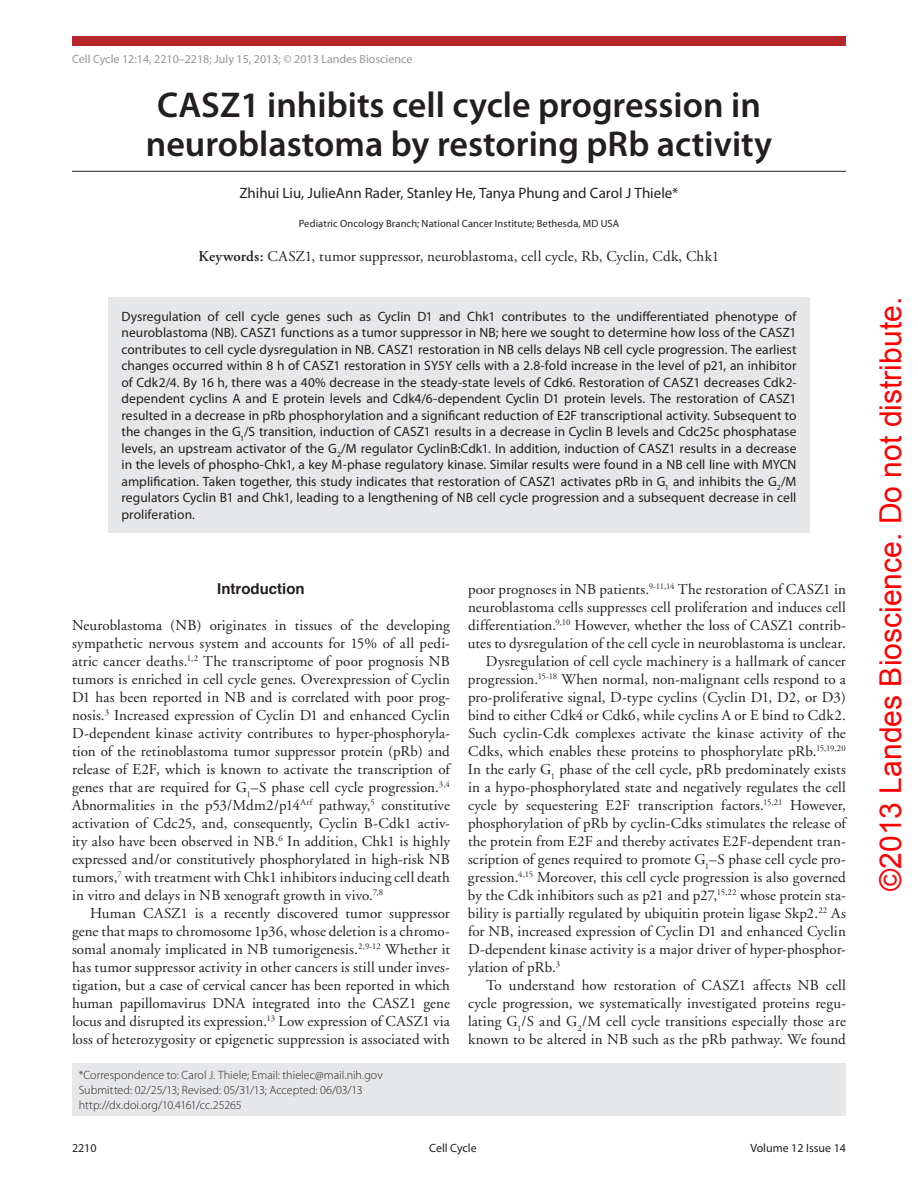
<style>
.page{position:relative;width:918px;height:1188px;background:#fff}
.page>*{position:absolute;margin:0;border:0;box-sizing:border-box;transform-origin:0 0}
.t1{font:600 36px/39px "Myriad Pro";color:#231f20;text-align:center}
.t2{font:30.15px "Arial";color:#f00}
.t3{font:15px/18px "Adobe Garamond";letter-spacing:.005em;color:#231f20;text-align:justify}
.t4{font:15px "Myriad Pro";color:#231f20}
.t5{font:700 15px "Helvetica";color:#231f20}
.t6{font:13.5px/16.5px "Myriad Pro";letter-spacing:.005em;color:#231f20;text-align:justify}
.t7{font:300 12px/15px "Myriad Pro";color:#231f20}
.t8{font:12px "Myriad Pro";color:#939598}
.t9{font:12px "Myriad Pro";color:#231f20}
.t10{font:10.5px "Myriad Pro";letter-spacing:.015em;color:#231f20}
.s1{font-weight:600}
</style>
<div class="page">
<div style="left:72px;top:36px;width:774px;height:10px;background:#b7262b"></div>
<div style="left:72px;top:1063px;width:774px;height:53px;background:#e6e7e9"></div>
<div style="left:108px;top:297px;width:702px;height:235px;background:#e6e7e9"></div>
<hr style="left:72px;top:171px;width:774px;height:1px;background:#231f20">
<p class="t8" style="left:72px;top:52px;width:342px">Cell Cycle 12:14, 2210–2218; July 15, 2013; © 2013 Landes Bioscience</p>
<h1 class="t1" style="left:146px;top:85px;width:628px">CASZ1 inhibits cell cycle progression in neuroblastoma by restoring pRb activity</h1>
<p class="t4" style="left:239px;top:184px;width:441px">Zhihui Liu, JulieAnn Rader, Stanley He, Tanya Phung and Carol J Thiele*</p>
<p class="t10" style="left:299px;top:217px;width:313px">Pediatric Oncology Branch; National Cancer Institute; Bethesda, MD USA</p>
<p class="t3" style="left:199px;top:248px;width:522px"><span class="s1">Keywords:</span> CASZ1, tumor suppressor, neuroblastoma, cell cycle, Rb, Cyclin, Cdk, Chk1</p>
<p class="t6" style="left:121px;top:308px;width:677px">Dysregulation of cell cycle genes such as Cyclin D1 and Chk1 contributes to the undifferentiated phenotype of neuroblastoma (NB). CAS Z1 functions as a tumor suppressor in NB; here we sought to determine how loss of the CAS Z1 contributes to cell cycle dysregulation in NB. CAS Z1 restoration in NB cells delays NB cell cycle progression. The earliest changes occurred within 8 h of CAS Z1 restoration in SY5Y cells with a 2.8-fold increase in the level of p21, an inhibitor of Cdk2/4. By 16 h, there was a 40% decrease in the steady-state levels of Cdk6. Restoration of CAS Z1 decreases Cdk2- dependent cyclins A and E protein levels and Cdk4/6-dependent Cyclin D1 protein levels. The restoration of CAS Z1 resulted in a decrease in pRb phosphorylation and a significant reduction of E2F transcriptional activity. Subsequent to the changes in the G<sub>1</sub>/S transition, induction of CAS Z1 results in a decrease in Cyclin B levels and Cdc25c phosphatase levels, an upstream activator of the G<sub>2</sub>/M regulator CyclinB:Cdk1. In addition, induction of CAS Z1 results in a decrease in the levels of phospho-Chk1, a key M-phase regulatory kinase. Similar results were found in a NB cell line with MYCN amplification. Taken together, this study indicates that restoration of CAS Z1 activates pRb in G<sub>1</sub> and inhibits the G<sub>2</sub>/M regulators Cyclin B1 and Chk1, leading to a lengthening of NB cell cycle progression and a subsequent decrease in cell proliferation.</p>
<p class="t5" style="left:217px;top:577px;width:89px">Introduction</p>
<p class="t3" style="left:72px;top:617px;width:379px">Neuroblastoma (NB) originates in tissues of the developing sympathetic nervous system and accounts for 15% of all pedi&shy;atric cancer deaths.<sup>1,2</sup> The transcriptome of poor prognosis NB tumors is enriched in cell cycle genes. Overexpression of Cyclin D1 has been reported in NB and is correlated with poor prog&shy;nosis.<sup>3</sup> Increased expression of Cyclin D1 and enhanced Cyclin D-dependent kinase activity contributes to hyper-phosphoryla&shy;tion of the retinoblastoma tumor suppressor protein (pRb) and release of E2F, which is known to activate the transcription of genes that are required for G<sub>1</sub>–S phase cell cycle progression.<sup>3,4<br></sup>Abnormalities in the p53/Mdm2/p14<sup>Arf</sup> pathway,<sup>5</sup> constitutive activation of Cdc25, and, consequently, Cyclin B-Cdk1 activ&shy;ity also have been observed in NB.<sup>6</sup> In addition, Chk1 is highly expressed and/or constitutively phosphorylated in high-risk NB tumors,<sup>7</sup> with treatment with Chk1 inhibitors inducing cell death in vitro and delays in NB xenograft growth in vivo.<sup>7,8</sup></p>
<p class="t3" style="left:72px;top:905px;width:379px;text-indent:18px">Human CASZ1 is a recently discovered tumor suppressor gene that maps to chromosome 1p36, whose deletion is a chromo&shy;somal anomaly implicated in NB tumorigenesis.<sup>2,9-12</sup> Whether it has tumor suppressor activity in other cancers is still under inves&shy;tigation, but a case of cervical cancer has been reported in which human papillomavirus DNA integrated into the CASZ1 gene locus and disrupted its expression.<sup>13</sup> Low expression of CASZ1 via loss of heterozygosity or epigenetic suppression is associated with</p>
<p class="t7" style="left:79px;top:1068px;width:305px">*Correspondence to: Carol J. Thiele; Email: thielec@mail.nih.gov<br>Submitted: 02/25/13; Revised: 05/31/13; Accepted: 06/03/13 http://dx.doi.org/10.4161/cc.25265</p>
<p class="t3" style="left:468px;top:581px;width:379px">poor prognoses in NB patients.<sup>9-11,14</sup> The restoration of CASZ1 in</p>
<p class="t3" style="left:468px;top:599px;width:379px">neuroblastoma cells suppresses cell proliferation and induces cell</p>
<p class="t3" style="left:468px;top:617px;width:379px">differentiation.<sup>9,10</sup> However, whether the loss of CASZ1 contrib-</p>
<p class="t3" style="left:468px;top:635px;width:379px">utes to dysregulation of the cell cycle in neuroblastoma is unclear.</p>
<p class="t3" style="left:486px;top:653px;width:361px">Dysregulation of cell cycle machinery is a hallmark of cancer</p>
<p class="t3" style="left:468px;top:671px;width:379px">progression.<sup>15-18</sup> When normal, non-malignant cells respond to a</p>
<p class="t3" style="left:468px;top:689px;width:379px">pro-proliferative signal, D-type cyclins (Cyclin D1, D2, or D3)</p>
<p class="t3" style="left:468px;top:707px;width:379px">bind to either Cdk4 or Cdk6, while cyclins A or E bind to Cdk2.</p>
<p class="t3" style="left:468px;top:725px;width:379px">Such cyclin-Cdk complexes activate the kinase activity of the</p>
<p class="t3" style="left:468px;top:743px;width:379px">Cdks, which enables these proteins to phosphorylate pRb.<sup>15,19,20</sup></p>
<p class="t3" style="left:468px;top:761px;width:379px">In the early G<sub>1</sub> phase of the cell cycle, pRb predominately exists</p>
<p class="t3" style="left:468px;top:779px;width:379px">in a hypo-phosphorylated state and negatively regulates the cell</p>
<p class="t3" style="left:468px;top:797px;width:379px">cycle by sequestering E2F transcription factors.<sup>15,21</sup> However,</p>
<p class="t3" style="left:468px;top:815px;width:379px">phosphorylation of pRb by cyclin-Cdks stimulates the release of</p>
<p class="t3" style="left:468px;top:833px;width:379px">the protein from E2F and thereby activates E2F-dependent tran-</p>
<p class="t3" style="left:468px;top:851px;width:379px">scription of genes required to promote G<sub>1</sub>–S phase cell cycle pro-</p>
<p class="t3" style="left:468px;top:869px;width:379px">gression.<sup>4,15</sup> Moreover, this cell cycle progression is also governed</p>
<p class="t3" style="left:468px;top:887px;width:379px">by the Cdk inhibitors such as p21 and p27,<sup>15,22</sup> whose protein sta-</p>
<p class="t3" style="left:468px;top:905px;width:379px">bility is partially regulated by ubiquitin protein ligase Skp2.<sup>22</sup> As</p>
<p class="t3" style="left:468px;top:923px;width:379px">for NB, increased expression of Cyclin D1 and enhanced Cyclin</p>
<p class="t3" style="left:468px;top:941px;width:379px">D-dependent kinase activity is a major driver of hyper-phosphor-</p>
<p class="t3" style="left:468px;top:959px;width:94px">ylation of pRb.<sup>3</sup></p>
<p class="t3" style="left:486px;top:977px;width:361px">To understand how restoration of CASZ1 affects NB cell</p>
<p class="t3" style="left:468px;top:995px;width:379px">cycle progression, we systematically investigated proteins regu-</p>
<p class="t3" style="left:468px;top:1013px;width:379px">lating G<sub>1</sub>/S and G<sub>2</sub>/M cell cycle transitions especially those are</p>
<p class="t3" style="left:468px;top:1031px;width:379px">known to be altered in NB such as the pRb pathway. We found</p>
<p class="t9" style="left:72px;top:1141px;width:26px">2210</p>
<p class="t9" style="left:429px;top:1141px;width:49px">Cell Cycle</p>
<p class="t9" style="left:750px;top:1141px;width:97px">Volume 12 Issue 14</p>
<h2 class="t2" style="left:871px;top:891px;width:595px;rotate:-90deg">©2013 Landes Bioscience. Do not distribute.</h2>
</div>
